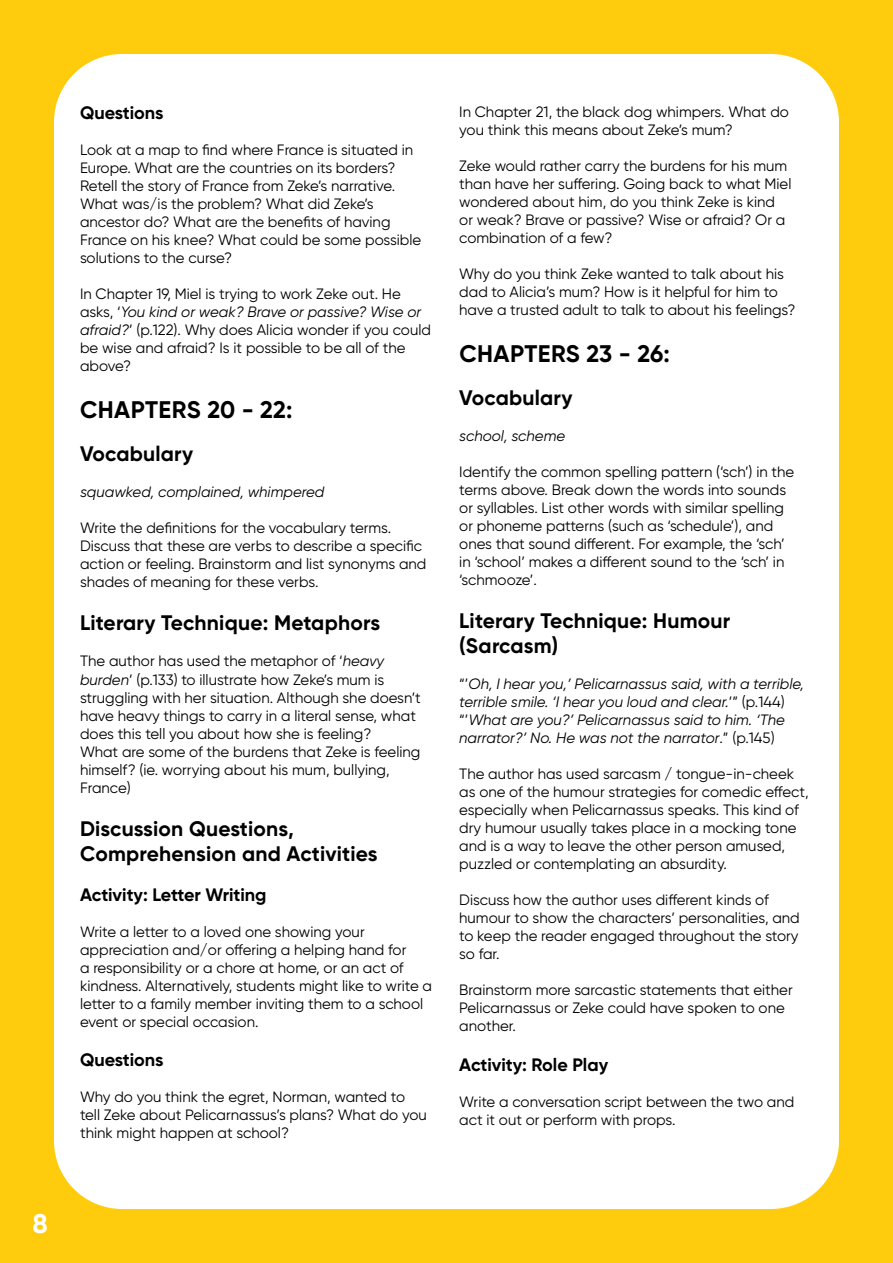
<style>
.page{position:relative;width:893px;height:1263px;background:#ffcc0d}
.page>*{position:absolute;margin:0;border:0;box-sizing:border-box;transform-origin:0 0}
.t1{font:700 27px "Gilroy";color:#fff}
.t2{font:700 24px "Gilroy";letter-spacing:.01em;color:#000}
.t3{font:700 21px/25.2px "Gilroy";letter-spacing:.01em;color:#000}
.t4{font:700 18px "Gilroy";color:#000}
.t5{font:15px/18px "Gilroy";color:#000}
.t6{font:italic 15px/18px "Gilroy";color:#000}
.s1{font-style:italic}
.s2{font-style:normal}
</style>
<div class="page">
<div style="left:54px;top:54px;width:785px;height:1155px;background:#fff;border-radius:68px"></div>
<h1 class="t1" style="left:32px;top:1207px;width:17px">8</h1>
<p class="t4" style="left:80px;top:102px;width:85px">Questions</p>
<p class="t5" style="left:80px;top:141px;width:343px">Look at a map to find where France is situated in Europe. What are the countries on its borders?<br>Retell the story of France from Zeke’s narrative.<br>What was/is the problem? What did Zeke’s ancestor do? What are the benefits of having France on his knee? What could be some possible solutions to the curse?</p>
<p class="t5" style="left:80px;top:285px;width:352px">In Chapter 19, Miel is trying to work Zeke out. He asks, ‘<span class="s1">You kind or weak? Brave or passive? Wise or afraid?</span>’ (p.122). Why does Alicia wonder if you could be wise and afraid? Is it possible to be all of the above?</p>
<h2 class="t2" style="left:80px;top:395px;width:214px">CHAPTERS 20 - 22:</h2>
<h3 class="t3" style="left:80px;top:441px;width:115px">Vocabulary</h3>
<p class="t6" style="left:80px;top:483px;width:246px">squawked, complained, whimpered</p>
<p class="t5" style="left:80px;top:519px;width:348px">Write the definitions for the vocabulary terms.<br>Discuss that these are verbs to describe a specific action or feeling. Brainstorm and list synonyms and shades of meaning for these verbs.</p>
<h3 class="t3" style="left:80px;top:610px;width:302px">Literary Technique: Metaphors</h3>
<p class="t5" style="left:80px;top:652px;width:342px">The author has used the metaphor of ‘<span class="s1">heavy burden</span>’ (p.133) to illustrate how Zeke’s mum is struggling with her situation. Although she doesn’t have heavy things to carry in a literal sense, what does this tell you about how she is feeling?<br>What are some of the burdens that Zeke is feeling himself? (ie. worrying about his mum, bullying, France)</p>
<h3 class="t3" style="left:80px;top:816px;width:299px">Discussion Questions,<br>Comprehension and Activities</h3>
<p class="t4" style="left:80px;top:883px;width:188px">Activity: Letter Writing</p>
<p class="t5" style="left:80px;top:922px;width:354px">Write a letter to a loved one showing your appreciation and/or offering a helping hand for<br>a responsibility or a chore at home, or an act of kindness. Alternatively, students might like to write a letter to a family member inviting them to a school event or special occasion.</p>
<p class="t4" style="left:80px;top:1048px;width:85px">Questions</p>
<p class="t5" style="left:80px;top:1088px;width:348px">Why do you think the egret, Norman, wanted to tell Zeke about Pelicarnassus’s plans? What do you think might happen at school?</p>
<p class="t5" style="left:459px;top:102px;width:331px">In Chapter 21, the black dog whimpers. What do you think this means about Zeke’s mum?</p>
<p class="t5" style="left:459px;top:156px;width:334px">Zeke would rather carry the burdens for his mum than have her suffering. Going back to what Miel wondered about him, do you think Zeke is kind or weak? Brave or passive? Wise or afraid? Or a combination of a few?</p>
<p class="t5" style="left:459px;top:264px;width:338px">Why do you think Zeke wanted to talk about his dad to Alicia’s mum? How is it helpful for him to have a trusted adult to talk to about his feelings?</p>
<h2 class="t2" style="left:459px;top:338px;width:212px">CHAPTERS 23 - 26:</h2>
<h3 class="t3" style="left:459px;top:385px;width:115px">Vocabulary</h3>
<p class="t6" style="left:459px;top:426px;width:107px">school, scheme</p>
<p class="t5" style="left:459px;top:462px;width:337px">Identify the common spelling pattern (‘sch’) in the terms above. Break down the words into sounds or syllables. List other words with similar spelling or phoneme patterns (such as ‘schedule’), and ones that sound different. For example, the ‘sch’ in ‘school’ makes a different sound to the ‘sch’ in ‘schmooze’.</p>
<h3 class="t3" style="left:459px;top:608px;width:273px">Literary Technique: Humour (Sarcasm)</h3>
<p class="t6" style="left:459px;top:675px;width:346px"><span class="s2">“’</span>Oh, I hear you,’ Pelicarnassus said, with a terrible, terrible smile. ‘I hear you loud and clear.<span class="s2">’” (p.144) “’</span>What are you?’ Pelicarnassus said to him. ‘The narrator?’ No. He was not the narrator<span class="s2">.” (p.145)</span></p>
<p class="t5" style="left:459px;top:765px;width:351px">The author has used sarcasm / tongue-in-cheek as one of the humour strategies for comedic effect, especially when Pelicarnassus speaks. This kind of dry humour usually takes place in a mocking tone and is a way to leave the other person amused, puzzled or contemplating an absurdity.</p>
<p class="t5" style="left:459px;top:891px;width:342px">Discuss how the author uses different kinds of humour to show the characters’ personalities, and to keep the reader engaged throughout the story so far.</p>
<p class="t5" style="left:459px;top:981px;width:335px">Brainstorm more sarcastic statements that either<br>Pelicarnassus or Zeke could have spoken to one another.</p>
<p class="t4" style="left:459px;top:1053px;width:150px">Activity: Role Play</p>
<p class="t5" style="left:459px;top:1092px;width:337px">Write a conversation script between the two and act it out or perform with props.</p>
</div>
